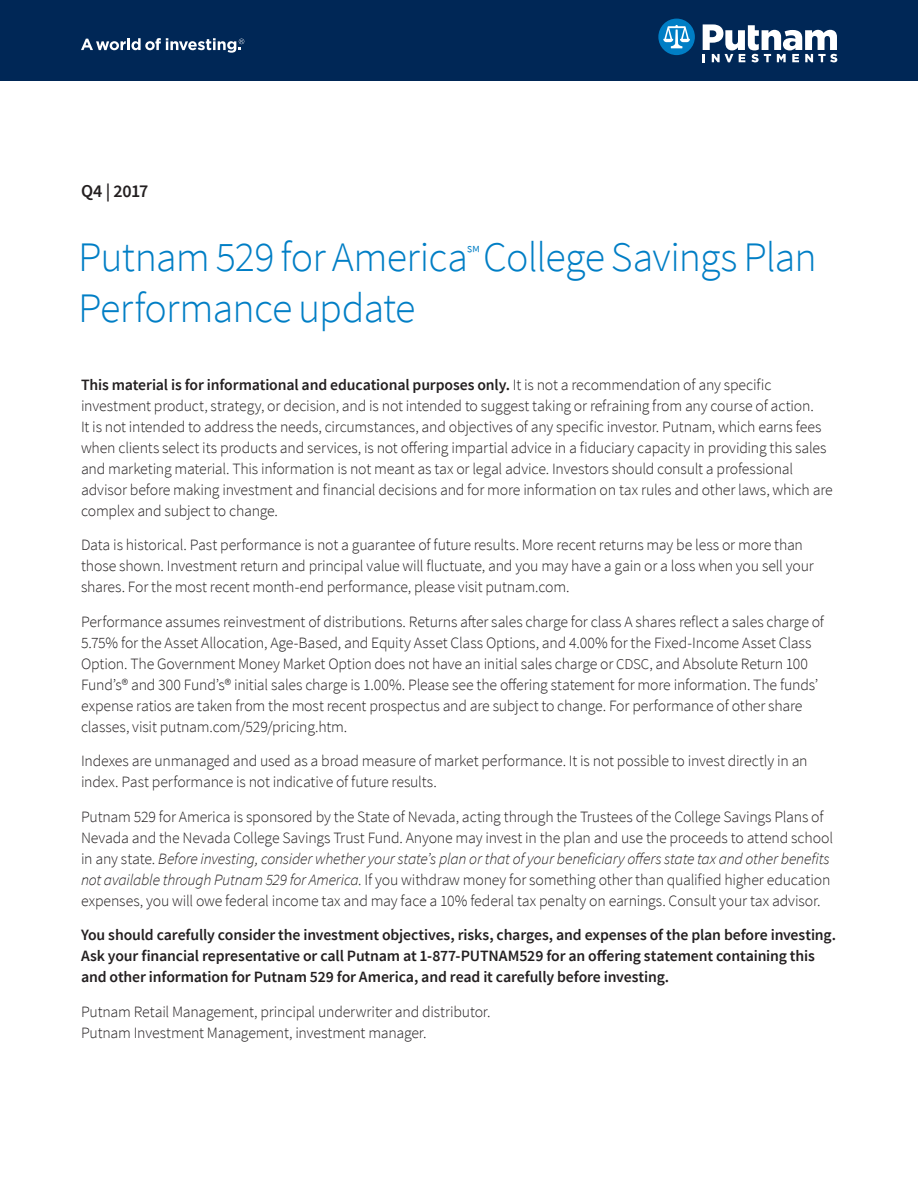
<style>
.page{position:relative;width:918px;height:1188px;background:#fff}
.page>*{position:absolute;margin:0;border:0;box-sizing:border-box;transform-origin:0 0}
.Topic_Headline{font:300 42px/51px "Source Sans Pro";letter-spacing:-.02em;color:#007ec5}
.Quarter{font:600 18px "Source Sans Pro";letter-spacing:-.03em;color:#231f20}
.Body{font:300 15.75px/21px "Source Sans Pro";letter-spacing:-.01em;color:#231f20}
.Body-2{font:600 15.75px/21px "Source Sans Pro";letter-spacing:-.01em;color:#231f20}
.s1{font-weight:600}
.s2{font-size:15px}
.s3{font-style:italic}
</style>
<div class="page">
<div style="left:0;top:0;width:918px;height:81px;background:#002756"></div>
<svg style="left:658px;top:19px;width:37px;height:36px"></svg>
<svg style="left:703px;top:24px;width:134px;height:38px"></svg>
<svg style="left:81px;top:38px;width:163px;height:15px"></svg>
<p class="Quarter" style="left:81px;top:180px;width:69px">Q4 | 2017</p>
<p class="Topic_Headline" style="left:78px;top:232px;width:740px">Putnam 529 for America<sup>℠</sup> College Savings Plan<br>Performance update</p>
<p class="Body" style="left:81px;top:374px;width:753px"><span class="s1">This material is for informational and educational purposes only.</span> It is not a recommendation of any specific investment product, strategy, or decision, and is not intended to suggest taking or refraining from any course of action.<br>It is not intended to address the needs, circumstances, and objectives of any specific investor. Putnam, which earns fees when clients select its products and services, is not offering impartial advice in a fiduciary capacity in providing this sales and marketing material. This information is not meant as tax or legal advice. Investors should consult a professional advisor before making investment and financial decisions and for more information on tax rules and other laws, which are complex and subject to change.</p>
<p class="Body" style="left:81px;top:535px;width:734px">Data is historical. Past performance is not a guarantee of future results. More recent returns may be less or more than those shown. Investment return and principal value will fluctuate, and you may have a gain or a loss when you sell your shares. For the most recent month-end performance, please visit putnam.com.</p>
<p class="Body" style="left:81px;top:611px;width:745px">Performance assumes reinvestment of distributions. Returns after sales charge for class A shares reflect a sales charge of 5.75% for the Asset Allocation, Age-Based, and Equity Asset Class Options, and 4.00% for the Fixed-Income Asset Class Option. The Government Money Market Option does not have an initial sales charge or <span class="s2">CDSC</span>, and Absolute Return 100<br>Fund’s® and 300 Fund’s® initial sales charge is 1.00%. Please see the offering statement for more information. The funds’ expense ratios are taken from the most recent prospectus and are subject to change. For performance of other share classes, visit putnam.com/529/pricing.htm.</p>
<p class="Body" style="left:81px;top:751px;width:728px">Indexes are unmanaged and used as a broad measure of market performance. It is not possible to invest directly in an index. Past performance is not indicative of future results.</p>
<p class="Body" style="left:81px;top:806px;width:754px">Putnam 529 for America is sponsored by the State of Nevada, acting through the Trustees of the College Savings Plans of Nevada and the Nevada College Savings Trust Fund. Anyone may invest in the plan and use the proceeds to attend school in any state. <span class="s3">Before investing, consider whether your state’s plan or that of your beneficiary offers state tax and other benefits not available through Putnam 529 for America.</span> If you withdraw money for something other than qualified higher education expenses, you will owe federal income tax and may face a 10% federal tax penalty on earnings. Consult your tax advisor.</p>
<p class="Body-2" style="left:81px;top:925px;width:757px">You should carefully consider the investment objectives, risks, charges, and expenses of the plan before investing.<br>Ask your financial representative or call Putnam at 1-877-PUTNAM529 for an offering statement containing this and other information for Putnam 529 for America, and read it carefully before investing.</p>
<p class="Body" style="left:81px;top:1001px;width:411px">Putnam Retail Management, principal underwriter and distributor.<br>Putnam Investment Management, investment manager.</p>
</div>
